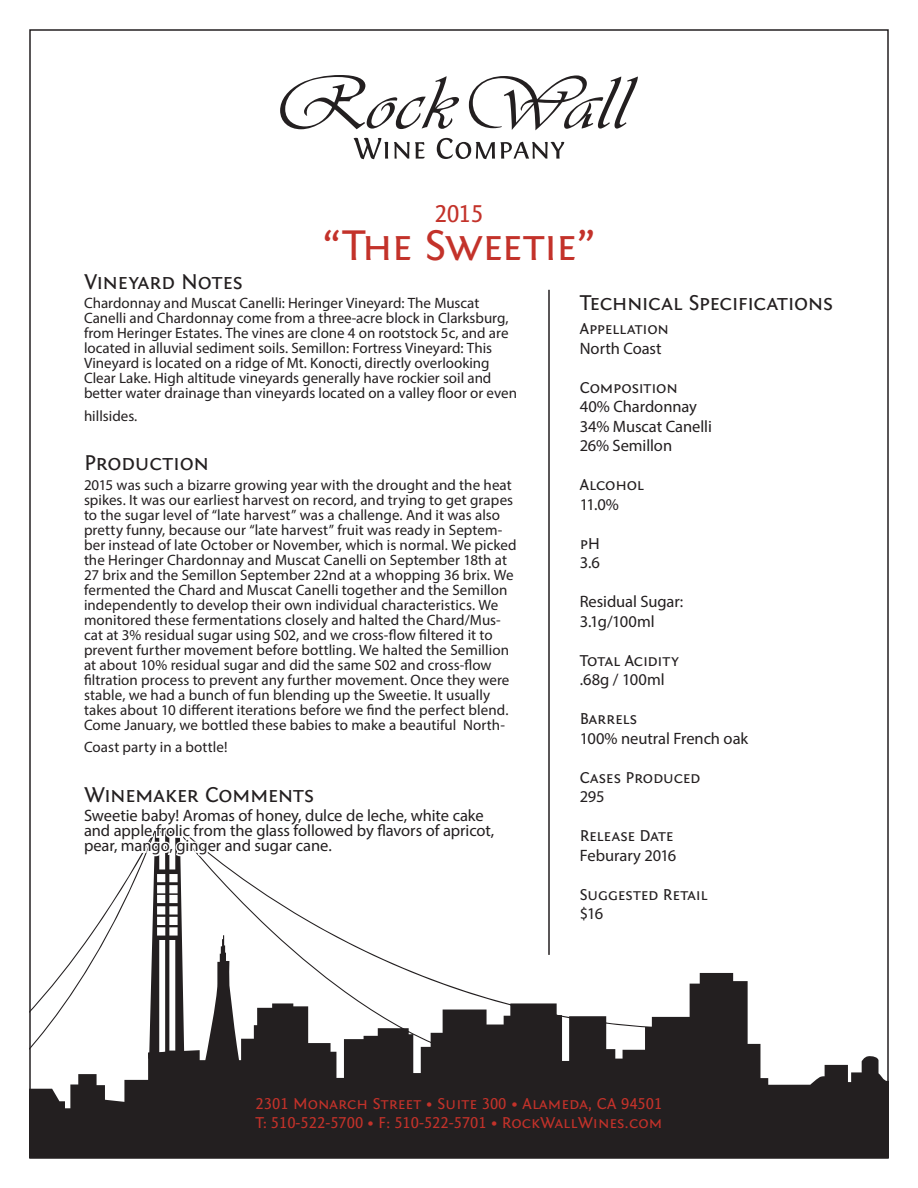
<style>
.page{position:relative;width:918px;height:1188px;background:#fff}
.page>*{position:absolute;margin:0;border:0;box-sizing:border-box;transform-origin:0 0}
.t1{font:45px "Fontin Sans Small Caps";letter-spacing:-.04em;color:#c3322a}
.t2{font:25.5px "Fontin Sans Small Caps";color:#c3322a}
.t3{font:22.5px "Fontin Sans Small Caps";letter-spacing:-.02em;color:#231f20}
.t4{font:16.5px "Myriad Pro";letter-spacing:-.005em;color:#231f20}
.t5{font:16.5px "Fontin Sans Small Caps";letter-spacing:-.01em;color:#231f20}
.t6{font:16.5px "Fontin Sans Small Caps";color:#c3322a}
.t7{font:15px/15px "Myriad Pro";color:#231f20}
</style>
<div class="page">
<svg style="left:29px;top:973px;width:860px;height:185px;fill:#231f20"></svg>
<svg style="left:280px;top:75px;width:179px;height:54px"></svg>
<svg style="left:469px;top:75px;width:169px;height:55px"></svg>
<svg style="left:354px;top:138px;width:34px;height:21px"></svg>
<svg style="left:394px;top:142px;width:31px;height:17px"></svg>
<svg style="left:437px;top:138px;width:127px;height:21px"></svg>
<svg style="left:29px;top:782px;width:623px;height:317px"></svg>
<hr style="left:548px;top:290px;width:2px;height:665px;background:#231f20">
<p class="t2" style="left:435px;top:200px;width:50px">2015</p>
<p class="t1" style="left:322px;top:220px;width:276px">“The Sweetie”</p>
<p class="t3" style="left:84px;top:269px;width:160px">Vineyard Notes</p>
<p class="t7" style="left:84px;top:296px;width:435px">Chardonnay and Muscat Canelli: Heringer Vineyard: The Muscat Canelli and Chardonnay come from a three-acre block in Clarksburg, from Heringer Estates. The vines are clone 4 on rootstock 5c, and are located in alluvial sediment soils. Semillon: Fortress Vineyard: This Vineyard is located on a ridge of Mt. Konocti, directly overlooking Clear Lake. High altitude vineyards generally have rockier soil and better water drainage than vineyards located on a valley floor or even</p>
<p class="t7" style="left:84px;top:408px;width:55px">hillsides.</p>
<p class="t3" style="left:84px;top:451px;width:126px">Production</p>
<p class="t7" style="left:84px;top:477px;width:434px">2015 was such a bizarre growing year with the drought and the heat spikes. It was our earliest harvest on record, and trying to get grapes to the sugar level of “late harvest” was a challenge. And it was also pretty funny, because our “late harvest” fruit was ready in Septem&shy;ber instead of late October or November, which is normal. We picked the Heringer Chardonnay and Muscat Canelli on September 18th at 27 brix and the Semillon September 22nd at a whopping 36 brix. We fermented the Chard and Muscat Canelli together and the Semillon independently to develop their own individual characteristics. We monitored these fermentations closely and halted the Chard/Mus&shy;cat at 3% residual sugar using S02, and we cross-flow filtered it to prevent further movement before bottling. We halted the Semillion at about 10% residual sugar and did the same S02 and cross-flow filtration process to prevent any further movement. Once they were stable, we had a bunch of fun blending up the Sweetie. It usually takes about 10 different iterations before we find the perfect blend.<br>Come January, we bottled these babies to make a beautiful North-</p>
<p class="t7" style="left:84px;top:740px;width:145px">Coast party in a bottle!</p>
<p class="t3" style="left:84px;top:782px;width:232px">Winemaker Comments</p>
<p class="t4" style="left:84px;top:806px;width:401px">Sweetie baby! Aromas of honey, dulce de leche, white cake</p>
<p class="t4" style="left:84px;top:821px;width:412px">and apple frolic from the glass followed by flavors of apricot,</p>
<p class="t4" style="left:84px;top:836px;width:249px">pear, mango, ginger and sugar cane.</p>
<p class="t3" style="left:580px;top:291px;width:255px">Technical Specifications</p>
<p class="t5" style="left:580px;top:320px;width:91px">Appellation</p>
<p class="t4" style="left:580px;top:338px;width:83px">North Coast</p>
<p class="t5" style="left:580px;top:378px;width:100px">Composition</p>
<p class="t4" style="left:580px;top:397px;width:119px">40% Chardonnay</p>
<p class="t4" style="left:580px;top:416px;width:134px">34% Muscat Canelli</p>
<p class="t4" style="left:580px;top:436px;width:94px">26% Semillon</p>
<p class="t5" style="left:580px;top:476px;width:66px">Alcohol</p>
<p class="t4" style="left:580px;top:494px;width:41px">11.0%</p>
<p class="t5" style="left:580px;top:534px;width:22px">pH</p>
<p class="t4" style="left:580px;top:553px;width:22px">3.6</p>
<p class="t4" style="left:580px;top:592px;width:105px">Residual Sugar:</p>
<p class="t4" style="left:580px;top:611px;width:76px">3.1g/100ml</p>
<p class="t5" style="left:580px;top:651px;width:101px">Total Acidity</p>
<p class="t4" style="left:580px;top:670px;width:86px">.68g / 100ml</p>
<p class="t5" style="left:580px;top:710px;width:59px">Barrels</p>
<p class="t4" style="left:580px;top:728px;width:170px">100% neutral French oak</p>
<p class="t5" style="left:580px;top:768px;width:122px">Cases Produced</p>
<p class="t4" style="left:580px;top:787px;width:26px">295</p>
<p class="t5" style="left:580px;top:827px;width:96px">Release Date</p>
<p class="t4" style="left:580px;top:845px;width:98px">Feburary 2016</p>
<p class="t5" style="left:580px;top:885px;width:129px">Suggested Retail</p>
<p class="t4" style="left:580px;top:904px;width:25px">$16</p>
<p class="t6" style="left:256px;top:1094px;width:408px">2301 Monarch Street • Suite 300 • Alameda, CA 94501</p>
<p class="t6" style="left:256px;top:1114px;width:408px">T: 510-522-5700 • F: 510-522-5701 • RockWallWines.com</p>
</div>
